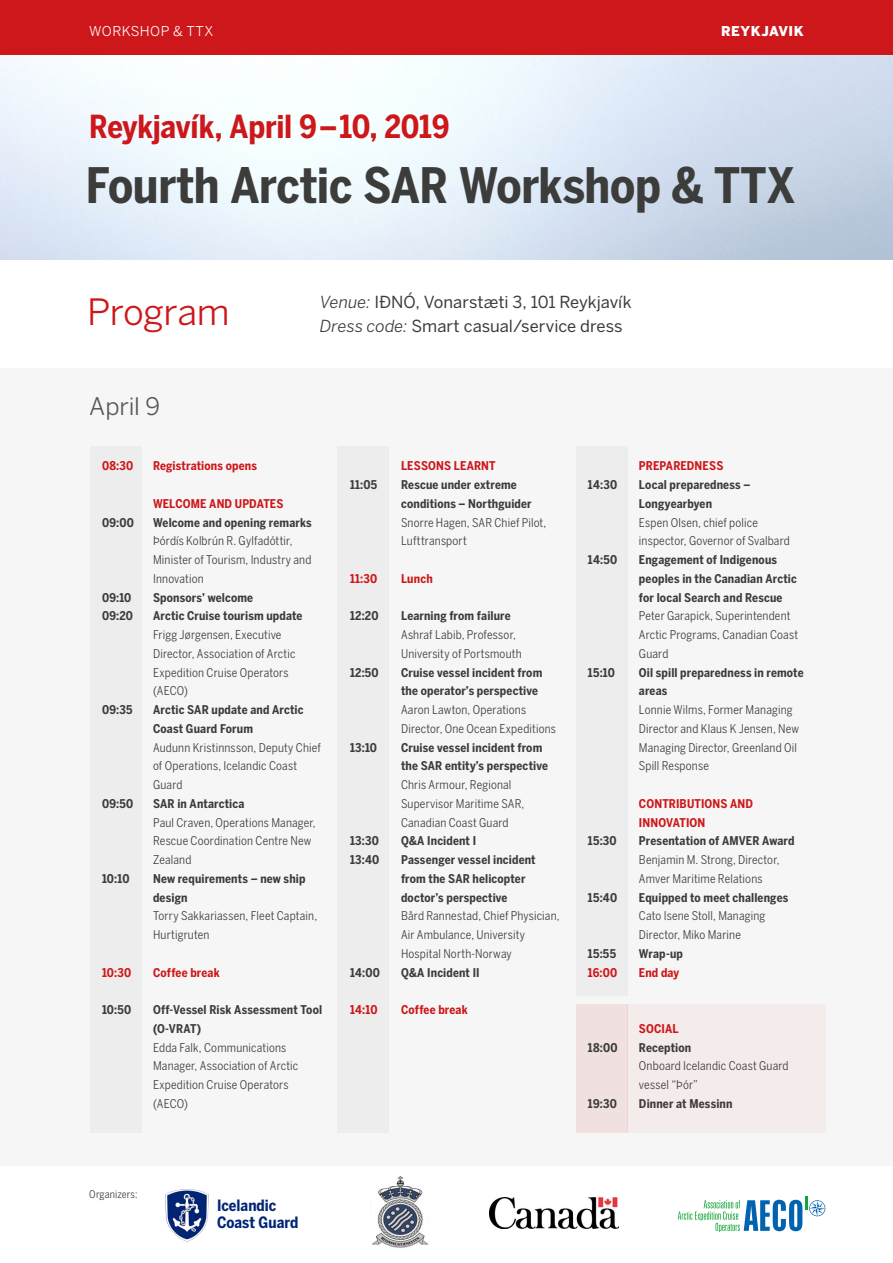
<style>
.page{position:relative;width:893px;height:1263px;background:#fff}
.page>*{position:absolute;margin:0;border:0;box-sizing:border-box;transform-origin:0 0}
.t1{font:700 condensed 48.45px "Benton Sans";letter-spacing:-.01em;color:#3c3c3b}
.t2{font:36px "Benton Sans";letter-spacing:-.01em;color:#cd171a}
.t3{font:700 condensed 31.5px "Benton Sans";letter-spacing:-.01em;color:#cd171a}
.t4{font:24px "Benton Sans";letter-spacing:-.005em;color:#575756}
.t5{font:16.5px/24px "Benton Sans";color:#3c3c3b}
.t6{font:700 condensed 15.45px/16.6px "Benton Sans";color:#002576}
.t7{font:13.5px "Benton Sans";letter-spacing:.035em;color:#fff}
.t8{font:900 13.5px "Benton Sans";letter-spacing:.03em;color:#fff}
.t9{font:condensed 12px/18.8px "Benton Sans";letter-spacing:.015em;color:#3c3c3b}
.t10{font:700 condensed 12px/18.8px "Benton Sans";letter-spacing:.015em;color:#3c3c3b}
.t11{font:700 condensed 12px/18.8px "Benton Sans";letter-spacing:.015em;color:#cd171a}
.t12{font:condensed 10.5px "Benton Sans";letter-spacing:.015em;color:#3c3c3b}
.s1{font-style:italic}
</style>
<div class="page">
<div style="left:0;top:368px;width:893px;height:797px;background:#f6f6f6"></div>
<div style="left:0;top:0;width:893px;height:55px;background:#cd171a"></div>
<div style="left:91px;top:446px;width:51px;height:687px;background:#ededed"></div>
<div style="left:337px;top:446px;width:51px;height:687px;background:#ededed"></div>
<div style="left:576px;top:446px;width:51px;height:550px;background:#ededed"></div>
<div style="left:576px;top:1004px;width:51px;height:129px;background:#f1e0e0"></div>
<div style="left:627px;top:1004px;width:198px;height:129px;background:#f4ebeb"></div>
<img style="left:165px;top:1189px;width:44px;height:52px">
<img style="left:372px;top:1176px;width:57px;height:72px">
<svg style="left:678px;top:1196px;width:147px;height:36px"></svg>
<img style="left:490px;top:1198px;width:129px;height:30px">
<p class="t7" style="left:89px;top:23px;width:125px">WORKSHOP &amp; TTX</p>
<p class="t8" style="left:721px;top:23px;width:84px">REYKJAVIK</p>
<h3 class="t3" style="left:89px;top:108px;width:362px">Reykjavík, April 9–10, 2019</h3>
<h1 class="t1" style="left:86px;top:157px;width:711px">Fourth Arctic SAR Workshop &amp; TTX</h1>
<h2 class="t2" style="left:87px;top:290px;width:144px">Program</h2>
<h3 class="t4" style="left:89px;top:392px;width:72px">April 9</h3>
<h3 class="t5" style="left:320px;top:290px;width:313px"><span class="s1">Venue:</span> IÐNÓ, Vonarstæti 3, 101 Reykjavík<br><span class="s1">Dress code:</span> Smart casual/service dress</h3>
<p class="t11" style="left:102px;top:457px;width:33px">08:30</p>
<p class="t11" style="left:153px;top:457px;width:105px">Registrations opens</p>
<p class="t11" style="left:153px;top:494px;width:132px">WELCOME AND UPDATES</p>
<p class="t10" style="left:102px;top:513px;width:33px">09:00</p>
<p class="t10" style="left:153px;top:513px;width:160px">Welcome and opening remarks</p>
<p class="t9" style="left:153px;top:532px;width:160px">Þórdís Kolbrún R. Gylfadóttir,<br>Minister of Tourism, Industry and<br>Innovation</p>
<p class="t10" style="left:102px;top:588px;width:31px">09:10</p>
<p class="t10" style="left:153px;top:588px;width:102px">Sponsors’ welcome</p>
<p class="t10" style="left:102px;top:607px;width:32px">09:20</p>
<p class="t10" style="left:153px;top:607px;width:151px">Arctic Cruise tourism update</p>
<p class="t9" style="left:153px;top:625px;width:144px">Frigg Jørgensen, Executive<br>Director, Association of Arctic<br>Expedition Cruise Operators (AECO)</p>
<p class="t10" style="left:102px;top:700px;width:32px">09:35</p>
<p class="t10" style="left:153px;top:700px;width:152px">Arctic SAR update and Arctic<br>Coast Guard Forum</p>
<p class="t9" style="left:153px;top:738px;width:169px">Audunn Kristinnsson, Deputy Chief of Operations, Icelandic Coast<br>Guard</p>
<p class="t10" style="left:102px;top:794px;width:33px">09:50</p>
<p class="t10" style="left:153px;top:794px;width:93px">SAR in Antarctica</p>
<p class="t9" style="left:153px;top:813px;width:164px">Paul Craven, Operations Manager,<br>Rescue Coordination Centre New<br>Zealand</p>
<p class="t10" style="left:102px;top:869px;width:29px">10:10</p>
<p class="t10" style="left:153px;top:869px;width:154px">New requirements – new ship design</p>
<p class="t9" style="left:153px;top:906px;width:166px">Torry Sakkariassen, Fleet Captain,<br>Hurtigruten</p>
<p class="t11" style="left:102px;top:963px;width:31px">10:30</p>
<p class="t11" style="left:153px;top:963px;width:68px">Coffee break</p>
<p class="t10" style="left:102px;top:1000px;width:31px">10:50</p>
<p class="t10" style="left:153px;top:1000px;width:171px">Off-Vessel Risk Assessment Tool (O-VRAT)</p>
<p class="t9" style="left:153px;top:1038px;width:147px">Edda Falk, Communications<br>Manager, Association of Arctic<br>Expedition Cruise Operators (AECO)</p>
<p class="t11" style="left:401px;top:456px;width:96px">LESSONS LEARNT</p>
<p class="t10" style="left:350px;top:475px;width:29px">11:05</p>
<p class="t10" style="left:401px;top:475px;width:132px">Rescue under extreme conditions – Northguider</p>
<p class="t9" style="left:401px;top:513px;width:147px">Snorre Hagen, SAR Chief Pilot,<br>Lufttransport</p>
<p class="t11" style="left:350px;top:569px;width:29px">11:30</p>
<p class="t11" style="left:401px;top:569px;width:33px">Lunch</p>
<p class="t10" style="left:350px;top:606px;width:30px">12:20</p>
<p class="t10" style="left:401px;top:606px;width:111px">Learning from failure</p>
<p class="t9" style="left:401px;top:625px;width:122px">Ashraf Labib, Professor,<br>University of Portsmouth</p>
<p class="t10" style="left:350px;top:663px;width:30px">12:50</p>
<p class="t10" style="left:401px;top:663px;width:143px">Cruise vessel incident from the operator’s perspective</p>
<p class="t9" style="left:401px;top:700px;width:156px">Aaron Lawton, Operations<br>Director, One Ocean Expeditions</p>
<p class="t10" style="left:350px;top:738px;width:29px">13:10</p>
<p class="t10" style="left:401px;top:738px;width:148px">Cruise vessel incident from the SAR entity’s perspective</p>
<p class="t9" style="left:401px;top:775px;width:125px">Chris Armour, Regional<br>Supervisor Maritime SAR,<br>Canadian Coast Guard</p>
<p class="t10" style="left:350px;top:831px;width:30px">13:30</p>
<p class="t10" style="left:401px;top:831px;width:77px">Q&amp;A Incident I</p>
<p class="t10" style="left:350px;top:850px;width:31px">13:40</p>
<p class="t10" style="left:401px;top:850px;width:136px">Passenger vessel incident from the SAR helicopter doctor’s perspective</p>
<p class="t9" style="left:401px;top:906px;width:160px">Bård Rannestad, Chief Physician,<br>Air Ambulance, University<br>Hospital North-Norway</p>
<p class="t10" style="left:350px;top:963px;width:31px">14:00</p>
<p class="t10" style="left:401px;top:963px;width:80px">Q&amp;A Incident II</p>
<p class="t11" style="left:350px;top:1000px;width:29px">14:10</p>
<p class="t11" style="left:401px;top:1000px;width:68px">Coffee break</p>
<p class="t11" style="left:639px;top:457px;width:86px">PREPAREDNESS</p>
<p class="t10" style="left:588px;top:475px;width:31px">14:30</p>
<p class="t10" style="left:639px;top:475px;width:113px">Local preparedness –<br>Longyearbyen</p>
<p class="t9" style="left:639px;top:513px;width:152px">Espen Olsen, chief police inspector, Governor of Svalbard</p>
<p class="t10" style="left:588px;top:550px;width:31px">14:50</p>
<p class="t10" style="left:639px;top:550px;width:159px">Engagement of Indigenous peoples in the Canadian Arctic for local Search and Rescue</p>
<p class="t9" style="left:639px;top:607px;width:161px">Peter Garapick, Superintendent<br>Arctic Programs, Canadian Coast<br>Guard</p>
<p class="t10" style="left:588px;top:663px;width:28px">15:10</p>
<p class="t10" style="left:639px;top:663px;width:166px">Oil spill preparedness in remote areas</p>
<p class="t9" style="left:639px;top:700px;width:162px">Lonnie Wilms, Former Managing<br>Director and Klaus K Jensen, New<br>Managing Director, Greenland Oil<br>Spill Response</p>
<p class="t11" style="left:639px;top:794px;width:116px">CONTRIBUTIONS AND<br>INNOVATION</p>
<p class="t10" style="left:588px;top:831px;width:30px">15:30</p>
<p class="t10" style="left:639px;top:831px;width:157px">Presentation of AMVER Award</p>
<p class="t9" style="left:639px;top:850px;width:142px">Benjamin M. Strong, Director,<br>Amver Maritime Relations</p>
<p class="t10" style="left:588px;top:888px;width:31px">15:40</p>
<p class="t10" style="left:639px;top:888px;width:151px">Equipped to meet challenges</p>
<p class="t9" style="left:639px;top:906px;width:128px">Cato Isene Stoll, Managing<br>Director, Miko Marine</p>
<p class="t10" style="left:588px;top:944px;width:30px">15:55</p>
<p class="t10" style="left:639px;top:944px;width:45px">Wrap-up</p>
<p class="t11" style="left:588px;top:963px;width:31px">16:00</p>
<p class="t11" style="left:639px;top:963px;width:42px">End day</p>
<p class="t11" style="left:639px;top:1019px;width:41px">SOCIAL</p>
<p class="t10" style="left:588px;top:1038px;width:31px">18:00</p>
<p class="t10" style="left:639px;top:1038px;width:54px">Reception</p>
<p class="t9" style="left:639px;top:1056px;width:151px">Onboard Icelandic Coast Guard vessel “Þór”</p>
<p class="t10" style="left:588px;top:1094px;width:30px">19:30</p>
<p class="t10" style="left:639px;top:1094px;width:95px">Dinner at Messinn</p>
<p class="t12" style="left:89px;top:1188px;width:50px">Organizers:</p>
<p class="t6" style="left:217px;top:1197px;width:83px">Icelandic<br>Coast Guard</p>
</div>
